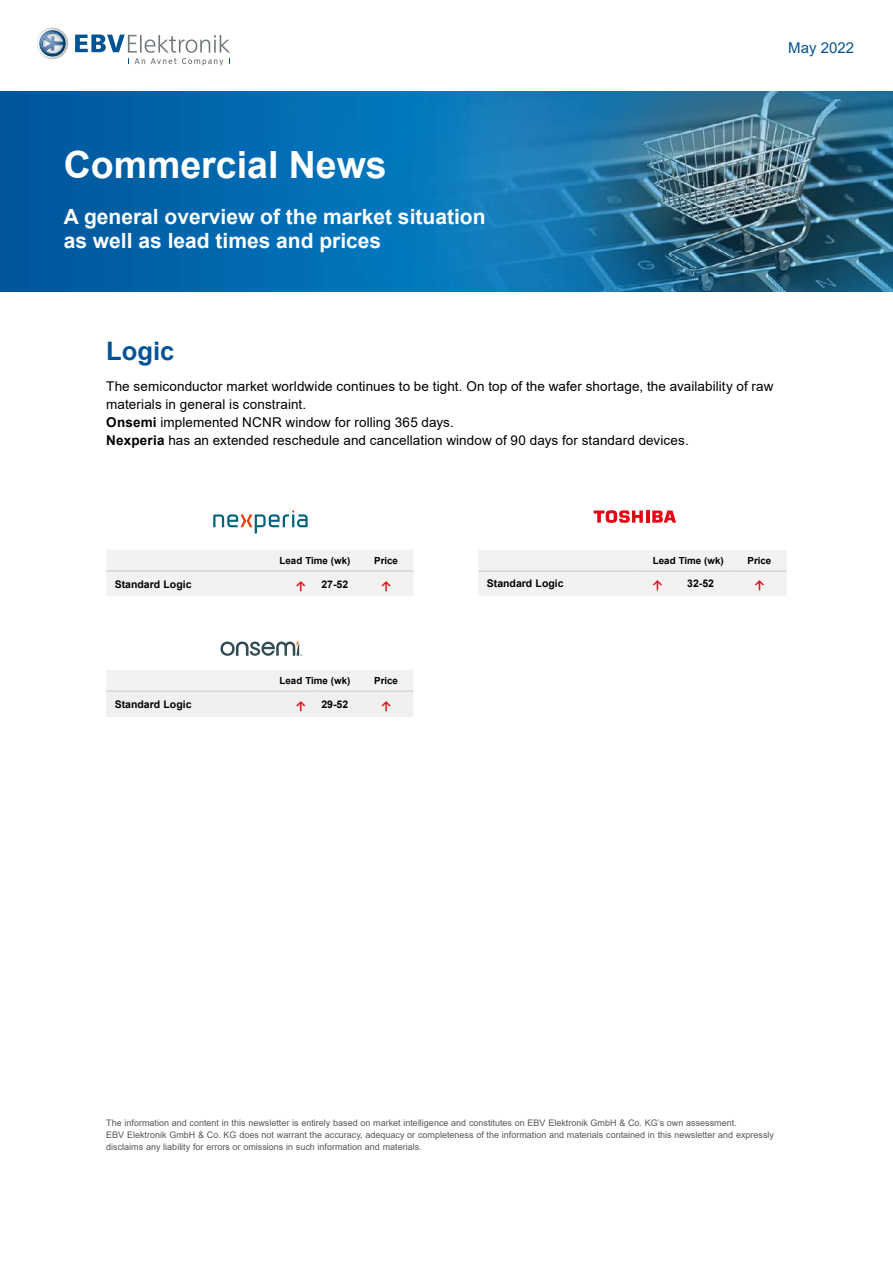
<style>
.page{position:relative;width:893px;height:1263px;background:#fff}
.page>*{position:absolute;margin:0;border:0;box-sizing:border-box;transform-origin:0 0}
.t1{font:700 37.5px "Arial";color:#fff}
.t2{font:700 25.5px "Arial";color:#005496}
.t3{font:700 21px/24px "Arial";color:#fff}
.t4{font:15px "Arial";color:#005496}
.t5{font:13.5px/18px "Arial";letter-spacing:.005em;color:#000}
.t6{font:700 12px "Calibri";color:#e30613}
.t7{font:700 10.5px "Arial";color:#000}
.t8{font:700 9.75px "Arial";color:#000}
.t9{font:9px/12px "Arial";color:#575756}
.s1{font-weight:700}
.s2{font-family:"Calibri";font-size:12px;color:#e30613}
</style>
<div class="page">
<img style="left:0;top:91px;width:893px;height:200px">
<svg style="left:75px;top:35px;width:155px;height:31px"></svg>
<svg style="left:37px;top:28px;width:31px;height:31px"></svg>
<svg style="left:213px;top:510px;width:95px;height:23px"></svg>
<svg style="left:106px;top:550px;width:307px;height:167px"></svg>
<div style="left:478px;top:550px;width:309px;height:45px;background:#f2f2f2"></div>
<hr style="left:478px;top:571px;width:154px;height:1px;background:#c6c6c6">
<hr style="left:632px;top:571px;width:51px;height:1px;background:#c6c6c6">
<hr style="left:683px;top:571px;width:49px;height:1px;background:#c6c6c6">
<hr style="left:732px;top:571px;width:55px;height:1px;background:#c6c6c6">
<svg style="left:594px;top:510px;width:82px;height:13px"></svg>
<h3 class="t4" style="left:788px;top:38px;width:67px">May 2022</h3>
<h1 class="t1" style="left:64px;top:138px;width:325px">Commercial News</h1>
<h3 class="t3" style="left:64px;top:205px;width:423px">A general overview of the market situation as well as lead times and prices</h3>
<h2 class="t2" style="left:106px;top:333px;width:70px">Logic</h2>
<p class="t5" style="left:106px;top:377px;width:669px">The semiconductor market worldwide continues to be tight. On top of the wafer shortage, the availability of raw materials in general is constraint.<br><span class="s1">Onsemi</span> implemented NCNR window for rolling 365 days.<br><span class="s1">Nexperia</span> has an extended reschedule and cancellation window of 90 days for standard devices.</p>
<p class="t8" style="left:280px;top:553px;width:72px">Lead Time (wk)</p>
<p class="t8" style="left:374px;top:553px;width:25px">Price</p>
<p class="t7" style="left:115px;top:576px;width:78px">Standard Logic</p>
<p class="t7" style="left:296px;top:576px;width:54px"><span class="s2">↑</span> 27-52</p>
<h3 class="t6" style="left:381px;top:577px;width:12px">↑</h3>
<p class="t8" style="left:280px;top:673px;width:72px">Lead Time (wk)</p>
<p class="t8" style="left:374px;top:673px;width:25px">Price</p>
<p class="t7" style="left:115px;top:697px;width:78px">Standard Logic</p>
<p class="t7" style="left:296px;top:697px;width:54px"><span class="s2">↑</span> 29-52</p>
<h3 class="t6" style="left:381px;top:698px;width:12px">↑</h3>
<p class="t8" style="left:653px;top:553px;width:72px">Lead Time (wk)</p>
<p class="t8" style="left:747px;top:553px;width:25px">Price</p>
<p class="t7" style="left:487px;top:576px;width:78px">Standard Logic</p>
<h3 class="t6" style="left:652px;top:577px;width:12px">↑</h3>
<p class="t7" style="left:687px;top:576px;width:28px">32-52</p>
<h3 class="t6" style="left:754px;top:577px;width:12px">↑</h3>
<p class="t9" style="left:106px;top:1116px;width:669px">The information and content in this newsletter is entirely based on market intelligence and constitutes on EBV Elektronik GmbH &amp; Co. KG’s own assessment.<br>EBV Elektronik GmbH &amp; Co. KG does not warrant the accuracy, adequacy or completeness of the information and materials contained in this newsletter and expressly disclaims any liability for errors or omissions in such information and materials.</p>
</div>
